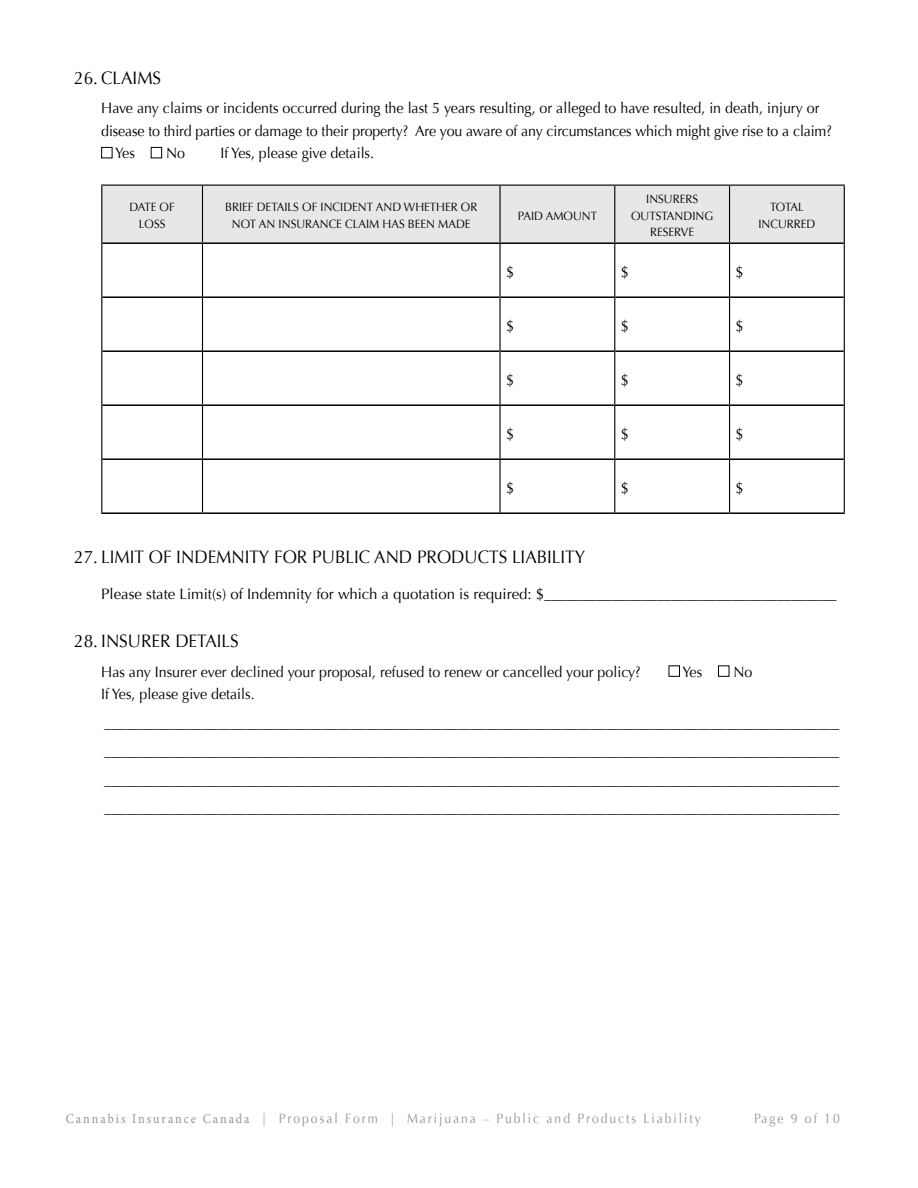
<style>
.page{position:relative;width:918px;height:1188px;background:#fff}
.page>*{position:absolute;margin:0;border:0;box-sizing:border-box;transform-origin:0 0}
.t1{font:18px "Optima";color:#000;scale:.95 1}
.t2{font:15px/28.5px "Optima";color:#000;scale:.95 1}
.t3{font:15px "Optima";color:#000}
.t4{font:13.5px "Optima";letter-spacing:.16em;color:#939598;scale:.9 1}
.t5{font:12px/16.5px "Optima";color:#000;text-align:center;scale:.95 1}
.s1{font-family:"Minion Pro"}
</style>
<div class="page">
<div style="left:101px;top:147px;width:11px;height:11px;border:1px solid #000"></div>
<div style="left:151px;top:147px;width:11px;height:11px;border:1px solid #000"></div>
<div style="left:102px;top:186px;width:742px;height:56px;background:#e6e7e8"></div>
<hr style="left:102px;top:296px;width:100px;height:2px;background:#000">
<hr style="left:203px;top:296px;width:296px;height:2px;background:#000">
<hr style="left:501px;top:296px;width:113px;height:2px;background:#000">
<hr style="left:615px;top:296px;width:114px;height:2px;background:#000">
<hr style="left:730px;top:296px;width:114px;height:2px;background:#000">
<hr style="left:102px;top:350px;width:100px;height:2px;background:#000">
<hr style="left:203px;top:350px;width:296px;height:2px;background:#000">
<hr style="left:501px;top:350px;width:113px;height:2px;background:#000">
<hr style="left:615px;top:350px;width:114px;height:2px;background:#000">
<hr style="left:730px;top:350px;width:114px;height:2px;background:#000">
<hr style="left:102px;top:404px;width:100px;height:2px;background:#000">
<hr style="left:102px;top:458px;width:100px;height:2px;background:#000">
<hr style="left:101px;top:512px;width:101px;height:2px;background:#000">
<hr style="left:500px;top:512px;width:115px;height:2px;background:#000">
<hr style="left:615px;top:512px;width:115px;height:2px;background:#000">
<hr style="left:730px;top:512px;width:115px;height:2px;background:#000">
<hr style="left:101px;top:185px;width:101px;height:1px;background:#000">
<hr style="left:101px;top:186px;width:1px;height:57px;background:#000">
<hr style="left:202px;top:185px;width:298px;height:1px;background:#000">
<hr style="left:202px;top:186px;width:1px;height:56px;background:#000">
<hr style="left:500px;top:185px;width:115px;height:1px;background:#000">
<hr style="left:499px;top:186px;width:2px;height:56px;background:#000">
<hr style="left:615px;top:185px;width:115px;height:1px;background:#000">
<hr style="left:614px;top:186px;width:1px;height:56px;background:#000">
<hr style="left:730px;top:185px;width:115px;height:1px;background:#000">
<hr style="left:729px;top:186px;width:1px;height:56px;background:#000">
<hr style="left:844px;top:186px;width:1px;height:57px;background:#000">
<hr style="left:101px;top:243px;width:1px;height:54px;background:#000">
<hr style="left:202px;top:244px;width:1px;height:53px;background:#000">
<hr style="left:499px;top:244px;width:2px;height:53px;background:#000">
<hr style="left:614px;top:244px;width:1px;height:53px;background:#000">
<hr style="left:729px;top:244px;width:1px;height:53px;background:#000">
<hr style="left:844px;top:243px;width:1px;height:54px;background:#000">
<hr style="left:101px;top:297px;width:1px;height:54px;background:#000">
<hr style="left:202px;top:297px;width:1px;height:54px;background:#000">
<hr style="left:499px;top:297px;width:2px;height:54px;background:#000">
<hr style="left:614px;top:297px;width:1px;height:54px;background:#000">
<hr style="left:729px;top:297px;width:1px;height:54px;background:#000">
<hr style="left:844px;top:297px;width:1px;height:54px;background:#000">
<hr style="left:101px;top:351px;width:1px;height:54px;background:#000">
<hr style="left:202px;top:351px;width:1px;height:53px;background:#000">
<hr style="left:499px;top:351px;width:2px;height:53px;background:#000">
<hr style="left:614px;top:351px;width:1px;height:53px;background:#000">
<hr style="left:729px;top:351px;width:1px;height:53px;background:#000">
<hr style="left:844px;top:351px;width:1px;height:54px;background:#000">
<hr style="left:101px;top:405px;width:1px;height:54px;background:#000">
<hr style="left:202px;top:406px;width:1px;height:52px;background:#000">
<hr style="left:499px;top:406px;width:2px;height:52px;background:#000">
<hr style="left:614px;top:406px;width:1px;height:52px;background:#000">
<hr style="left:729px;top:406px;width:1px;height:52px;background:#000">
<hr style="left:844px;top:405px;width:1px;height:54px;background:#000">
<hr style="left:101px;top:459px;width:1px;height:53px;background:#000">
<hr style="left:202px;top:460px;width:1px;height:52px;background:#000">
<hr style="left:499px;top:460px;width:2px;height:52px;background:#000">
<hr style="left:614px;top:460px;width:1px;height:52px;background:#000">
<hr style="left:729px;top:460px;width:1px;height:52px;background:#000">
<hr style="left:844px;top:459px;width:1px;height:53px;background:#000">
<hr style="left:102px;top:242px;width:100px;height:2px;background:#000">
<hr style="left:202px;top:242px;width:298px;height:2px;background:#000">
<hr style="left:500px;top:242px;width:115px;height:2px;background:#000">
<hr style="left:615px;top:242px;width:115px;height:2px;background:#000">
<hr style="left:730px;top:242px;width:114px;height:2px;background:#000">
<hr style="left:202px;top:404px;width:298px;height:2px;background:#000">
<hr style="left:500px;top:404px;width:115px;height:2px;background:#000">
<hr style="left:615px;top:404px;width:115px;height:2px;background:#000">
<hr style="left:730px;top:404px;width:114px;height:2px;background:#000">
<hr style="left:202px;top:458px;width:298px;height:2px;background:#000">
<hr style="left:500px;top:458px;width:115px;height:2px;background:#000">
<hr style="left:615px;top:458px;width:115px;height:2px;background:#000">
<hr style="left:730px;top:458px;width:114px;height:2px;background:#000">
<hr style="left:202px;top:512px;width:298px;height:2px;background:#000">
<div style="left:669px;top:665px;width:11px;height:12px;border:1px solid #000"></div>
<div style="left:718px;top:665px;width:11px;height:12px;border:1px solid #000"></div>
<p class="t1" style="left:74px;top:67px;width:93px">26. CLAIMS</p>
<p class="t2" style="left:101px;top:94px;width:757px">Have any claims or incidents occurred during the last 5 years resulting, or alleged to have resulted, in death, injury or</p>
<p class="t2" style="left:101px;top:117px;width:771px">disease to third parties or damage to their property? Are you aware of any circumstances which might give rise to a claim?</p>
<p class="t2" style="left:115px;top:139px;width:22px">Yes</p>
<p class="t2" style="left:166px;top:139px;width:22px">No</p>
<p class="t2" style="left:221px;top:139px;width:163px">If Yes, please give details.</p>
<p class="t5" style="left:129px;top:199px;width:49px">DATE OF<br>LOSS</p>
<p class="t5" style="left:225px;top:199px;width:267px">BRIEF DETAILS OF INCIDENT AND WHETHER OR<br>NOT AN INSURANCE CLAIM HAS BEEN MADE</p>
<p class="t5" style="left:518px;top:208px;width:85px">PAID AMOUNT</p>
<p class="t5" style="left:631px;top:191px;width:88px">INSURERS<br>OUTSTANDING<br>RESERVE</p>
<p class="t5" style="left:758px;top:199px;width:62px">TOTAL<br>INCURRED</p>
<p class="t2" style="left:506px;top:258px;width:10px">$</p>
<p class="t2" style="left:621px;top:258px;width:10px">$</p>
<p class="t2" style="left:736px;top:258px;width:10px">$</p>
<p class="t2" style="left:506px;top:312px;width:10px">$</p>
<p class="t2" style="left:621px;top:312px;width:10px">$</p>
<p class="t2" style="left:736px;top:312px;width:10px">$</p>
<p class="t2" style="left:506px;top:366px;width:10px">$</p>
<p class="t2" style="left:621px;top:366px;width:10px">$</p>
<p class="t2" style="left:736px;top:366px;width:10px">$</p>
<p class="t2" style="left:506px;top:420px;width:10px">$</p>
<p class="t2" style="left:621px;top:420px;width:10px">$</p>
<p class="t2" style="left:736px;top:420px;width:10px">$</p>
<p class="t2" style="left:506px;top:474px;width:10px">$</p>
<p class="t2" style="left:621px;top:474px;width:10px">$</p>
<p class="t2" style="left:736px;top:474px;width:10px">$</p>
<p class="t1" style="left:74px;top:547px;width:539px">27. LIMIT OF INDEMNITY FOR PUBLIC AND PRODUCTS LIABILITY</p>
<p class="t3" style="left:101px;top:585px;width:737px">Please state Limit(s) of Indemnity for which a quotation is required: $_______________________________________</p>
<p class="t1" style="left:74px;top:631px;width:175px">28. INSURER DETAILS</p>
<p class="t2" style="left:101px;top:658px;width:570px">Has any Insurer ever declined your proposal, refused to renew or cancelled your policy?</p>
<p class="t2" style="left:682px;top:658px;width:22px">Yes</p>
<p class="t2" style="left:733px;top:658px;width:22px">No</p>
<p class="t2" style="left:101px;top:680px;width:778px">If Yes, please give details. __________________________________________________________________________________________________ __________________________________________________________________________________________________ __________________________________________________________________________________________________ __________________________________________________________________________________________________</p>
<p class="t4" style="left:66px;top:1111px;width:707px"><span class="s1">Cannabis Insurance Canada</span> | Proposal Form | Marijuana – Public and Products Liability</p>
<p class="t4" style="left:754px;top:1111px;width:97px">Page 9 of 10</p>
</div>
